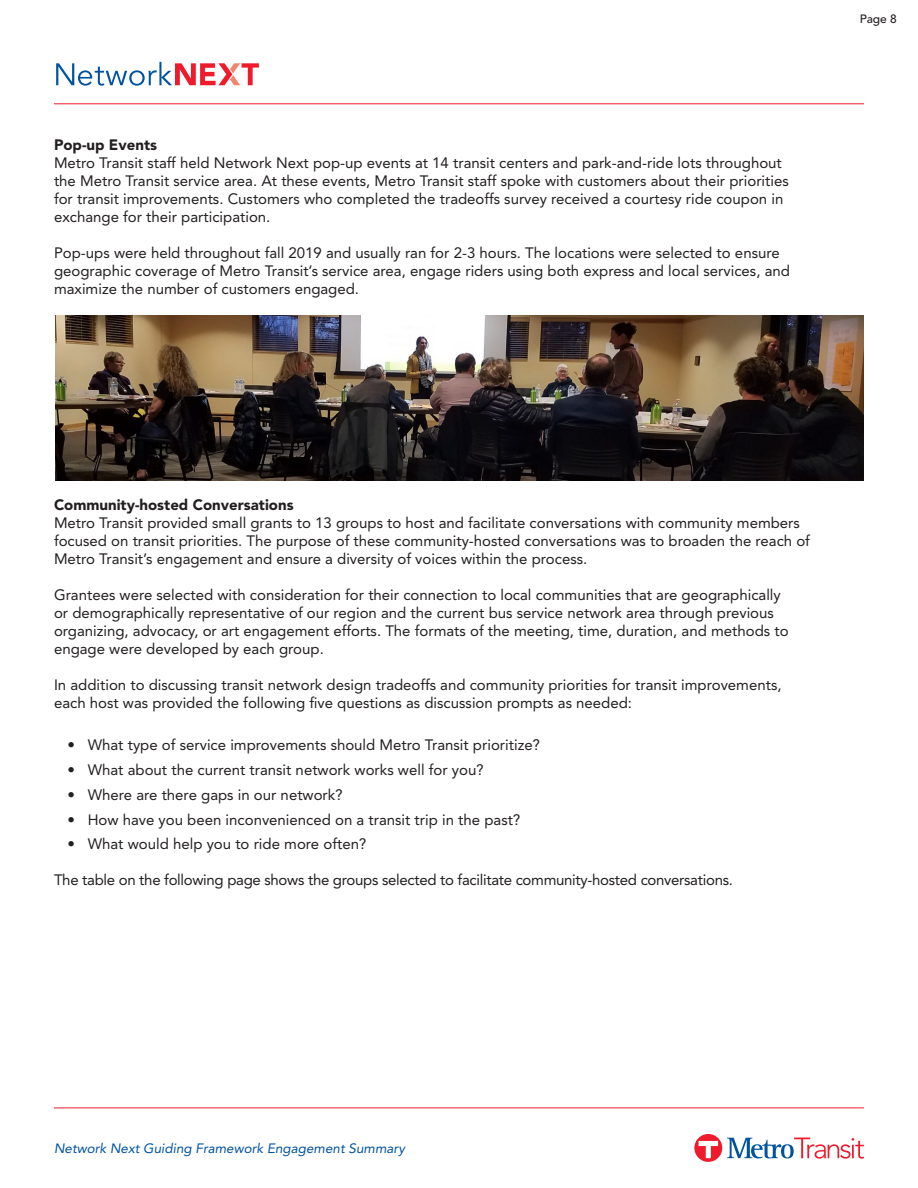
<style>
.page{position:relative;width:918px;height:1188px;background:#fff}
.page>*{position:absolute;margin:0;border:0;box-sizing:border-box;transform-origin:0 0}
.t1{font:15px/18px "Avenir LT Std";color:#231f20}
.t2{font:15px "Avenir LT Std";letter-spacing:-.02em;color:#231f20}
.t3{font:900 15px "Avenir LT Std";color:#231f20}
.t4{font:italic 13.5px "Avenir LT Std";color:#0153a0}
.t5{font:500 12px "Avenir LT Std";color:#231f20}
</style>
<div class="page">
<svg style="left:56px;top:62px;width:203px;height:24px"></svg>
<hr style="left:54px;top:103px;width:810px;height:1px;background:#ee1b2c">
<div style="left:694px;top:1134px;width:28px;height:28px;background:#ee1b2c;border-radius:50%"></div>
<svg style="left:699px;top:1141px;width:19px;height:17px"></svg>
<svg style="left:727px;top:1138px;width:137px;height:21px"></svg>
<hr style="left:54px;top:1108px;width:810px;height:1px;background:#ee1b2c">
<img style="left:55px;top:315px;width:809px;height:165px">
<p class="t3" style="left:54px;top:135px;width:105px">Pop-up Events</p>
<p class="t1" style="left:54px;top:153px;width:736px">Metro Transit staff held Network Next pop-up events at 14 transit centers and park-and-ride lots throughout the Metro Transit service area. At these events, Metro Transit staff spoke with customers about their priorities for transit improvements. Customers who completed the tradeoffs survey received a courtesy ride coupon in exchange for their participation.</p>
<p class="t1" style="left:54px;top:243px;width:737px">Pop-ups were held throughout fall 2019 and usually ran for 2-3 hours. The locations were selected to ensure geographic coverage of Metro Transit’s service area, engage riders using both express and local services, and maximize the number of customers engaged.</p>
<p class="t5" style="left:860px;top:11px;width:39px">Page 8</p>
<p class="t3" style="left:54px;top:495px;width:241px">Community-hosted Conversations</p>
<p class="t1" style="left:54px;top:513px;width:758px">Metro Transit provided small grants to 13 groups to host and facilitate conversations with community members focused on transit priorities. The purpose of these community-hosted conversations was to broaden the reach of<br>Metro Transit’s engagement and ensure a diversity of voices within the process.</p>
<p class="t1" style="left:54px;top:585px;width:736px">Grantees were selected with consideration for their connection to local communities that are geographically or demographically representative of our region and the current bus service network area through previous organizing, advocacy, or art engagement efforts. The formats of the meeting, time, duration, and methods to engage were developed by each group.</p>
<p class="t1" style="left:54px;top:675px;width:729px">In addition to discussing transit network design tradeoffs and community priorities for transit improvements, each host was provided the following five questions as discussion prompts as needed:</p>
<p class="t1" style="left:68px;top:736px;width:474px">• What type of service improvements should Metro Transit prioritize?</p>
<p class="t1" style="left:68px;top:761px;width:418px">• What about the current transit network works well for you?</p>
<p class="t1" style="left:68px;top:786px;width:277px">• Where are there gaps in our network?</p>
<p class="t1" style="left:68px;top:810px;width:454px">• How have you been inconvenienced on a transit trip in the past?</p>
<p class="t1" style="left:68px;top:835px;width:300px">• What would help you to ride more often?</p>
<p class="t2" style="left:54px;top:871px;width:680px">The table on the following page shows the groups selected to facilitate community-hosted conversations.</p>
<p class="t4" style="left:54px;top:1141px;width:352px">Network Next Guiding Framework Engagement Summary</p>
</div>
